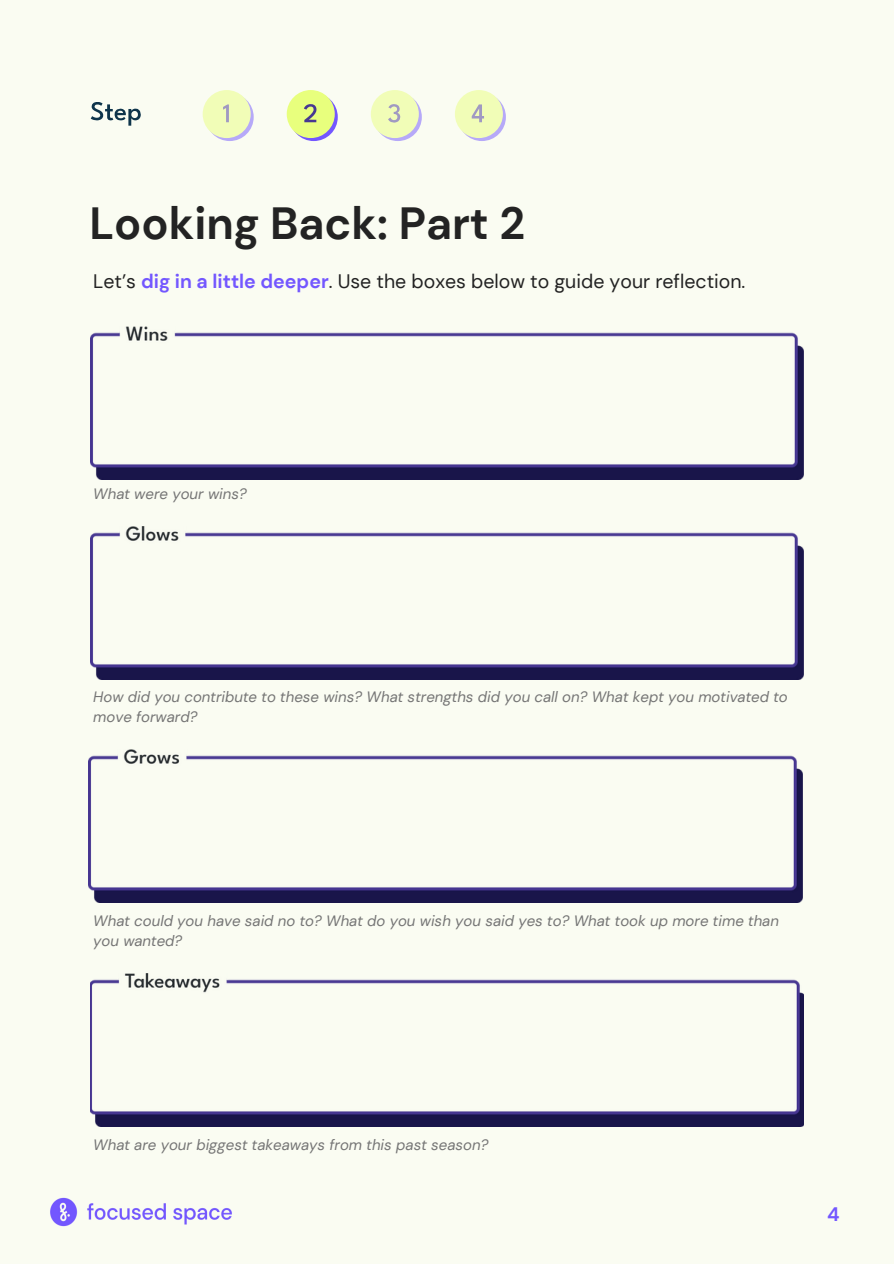
<style>
.page{position:relative;width:894px;height:1264px;background:#fff}
.page>*{position:absolute;margin:0;border:0;box-sizing:border-box;transform-origin:0 0}
.t1{font:700 45px "DM Sans";color:#232323}
.t2{font:19.5px "DM Sans";color:#232323}
.t3{font:700 19.5px "DM Sans";color:#7357ff}
.t4{font:italic 15px/20.2px "DM Sans";color:#757575}
.s1{font-weight:700;color:#7357ff}
</style>
<div class="page">
<div style="left:0;top:0;width:893px;height:1263px;background:#fafcf2"></div>
<svg style="left:91px;top:102px;width:50px;height:24px"></svg>
<svg style="left:205px;top:93px;width:49px;height:48px"></svg>
<div style="left:202px;top:90px;width:48px;height:48px;background:#f1fdb7;border-radius:50%"></div>
<svg style="left:223px;top:104px;width:6px;height:18px"></svg>
<svg style="left:290px;top:93px;width:48px;height:48px"></svg>
<div style="left:286px;top:90px;width:49px;height:48px;background:#e8ff7d;border-radius:50%"></div>
<svg style="left:304px;top:104px;width:12px;height:18px"></svg>
<svg style="left:374px;top:93px;width:48px;height:48px"></svg>
<div style="left:371px;top:90px;width:48px;height:48px;background:#f1fdb7;border-radius:50%"></div>
<svg style="left:388px;top:104px;width:12px;height:19px"></svg>
<svg style="left:457px;top:93px;width:49px;height:48px"></svg>
<div style="left:454px;top:90px;width:48px;height:48px;background:#f1fdb7;border-radius:50%"></div>
<svg style="left:471px;top:104px;width:13px;height:18px"></svg>
<img style="left:90px;top:526px;width:713px;height:153px">
<img style="left:89px;top:749px;width:713px;height:153px">
<img style="left:90px;top:973px;width:713px;height:153px">
<img style="left:90px;top:326px;width:713px;height:153px">
<img style="left:50px;top:1197px;width:182px;height:30px">
<p class="t1" style="left:89px;top:194px;width:437px">Looking Back: Part 2</p>
<p class="t2" style="left:93px;top:268px;width:653px">Let’s <span class="s1">dig in a little deeper</span>. Use the boxes below to guide your reflection.</p>
<p class="t4" style="left:93px;top:484px;width:155px">What were your wins?</p>
<p class="t4" style="left:93px;top:686px;width:696px">How did you contribute to these wins? What strengths did you call on? What kept you motivated to move forward?</p>
<p class="t4" style="left:93px;top:910px;width:687px">What could you have said no to? What do you wish you said yes to? What took up more time than you wanted?</p>
<p class="t4" style="left:93px;top:1135px;width:396px">What are your biggest takeaways from this past season?</p>
<p class="t3" style="left:827px;top:1201px;width:14px">4</p>
</div>
